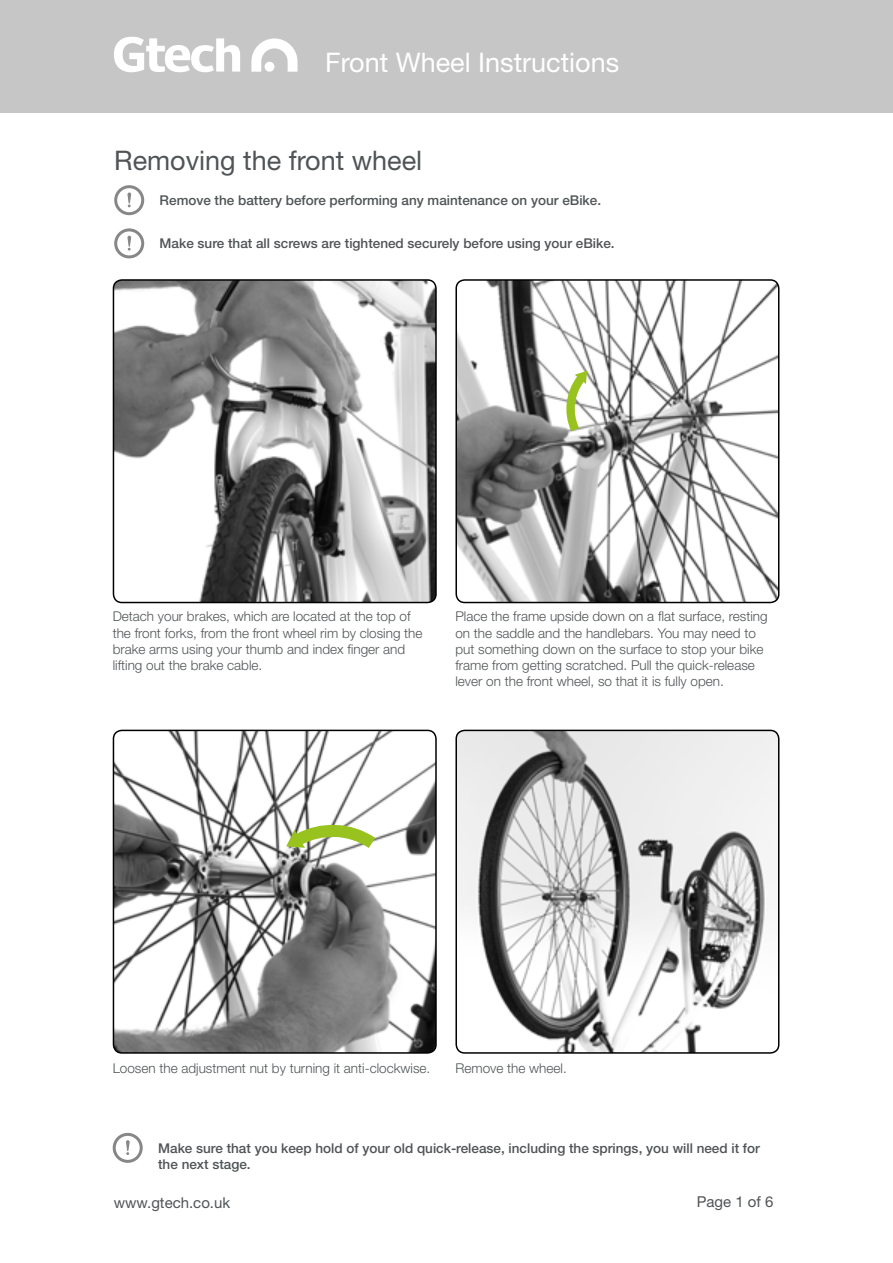
<style>
.page{position:relative;width:893px;height:1263px;background:#fff}
.page>*{position:absolute;margin:0;border:0;box-sizing:border-box;transform-origin:0 0}
.t1{font:27px "Helvetica Neue LT Std";color:#fff}
.t2{font:27px "Helvetica Neue LT Std";color:#505456}
.t3{font:15px "Helvetica Neue LT Std";color:#505456}
.t4{font:300 13.5px/16.2px "Helvetica Neue LT Std";color:#505456}
.t5{font:500 13.5px/16.2px "Helvetica Neue LT Std";color:#505456}
</style>
<div class="page">
<div style="left:0;top:0;width:893px;height:113px;background:#c6c6c6"></div>
<svg style="left:114px;top:37px;width:126px;height:35px"></svg>
<svg style="left:251px;top:38px;width:46px;height:34px"></svg>
<svg style="left:126px;top:1140px;width:4px;height:15px"></svg>
<div style="left:113px;top:1133px;width:30px;height:30px;border:3px solid #878787;border-radius:50%"></div>
<img style="left:113px;top:280px;width:323px;height:322px">
<div style="left:113px;top:279px;width:324px;height:324px;border:2px solid #000;border-radius:9px"></div>
<img style="left:458px;top:280px;width:321px;height:322px">
<div style="left:455px;top:279px;width:324px;height:324px;border:2px solid #000;border-radius:9px"></div>
<img style="left:113px;top:730px;width:323px;height:323px">
<div style="left:113px;top:730px;width:324px;height:324px;border:2px solid #000;border-radius:9px"></div>
<img style="left:456px;top:730px;width:323px;height:323px">
<div style="left:455px;top:730px;width:324px;height:324px;border:2px solid #000;border-radius:9px"></div>
<svg style="left:127px;top:236px;width:4px;height:15px"></svg>
<div style="left:114px;top:228px;width:30px;height:30px;border:3px solid #878787;border-radius:50%"></div>
<svg style="left:127px;top:192px;width:4px;height:15px"></svg>
<div style="left:114px;top:185px;width:30px;height:30px;border:3px solid #878787;border-radius:50%"></div>
<svg style="left:567px;top:367px;width:26px;height:74px"></svg>
<svg style="left:282px;top:827px;width:107px;height:32px"></svg>
<h1 class="t1" style="left:325px;top:46px;width:296px">Front Wheel Instructions</h1>
<h1 class="t2" style="left:114px;top:144px;width:310px">Removing the front wheel</h1>
<p class="t5" style="left:160px;top:192px;width:443px">Remove the battery before performing any maintenance on your eBike.</p>
<p class="t5" style="left:160px;top:235px;width:456px">Make sure that all screws are tightened securely before using your eBike.</p>
<p class="t4" style="left:113px;top:608px;width:311px">Detach your brakes, which are located at the top of the front forks, from the front wheel rim by closing the brake arms using your thumb and index finger and lifting out the brake cable.</p>
<p class="t4" style="left:455px;top:608px;width:314px">Place the frame upside down on a flat surface, resting on the saddle and the handlebars. You may need to put something down on the surface to stop your bike frame from getting scratched. Pull the quick-release lever on the front wheel, so that it is fully open.</p>
<p class="t4" style="left:113px;top:1060px;width:319px">Loosen the adjustment nut by turning it anti-clockwise.</p>
<p class="t4" style="left:455px;top:1060px;width:113px">Remove the wheel.</p>
<p class="t5" style="left:158px;top:1140px;width:603px">Make sure that you keep hold of your old quick-release, including the springs, you will need it for the next stage.</p>
<p class="t3" style="left:697px;top:1193px;width:78px">Page 1 of 6</p>
<p class="t3" style="left:114px;top:1194px;width:118px">www.gtech.co.uk</p>
</div>
